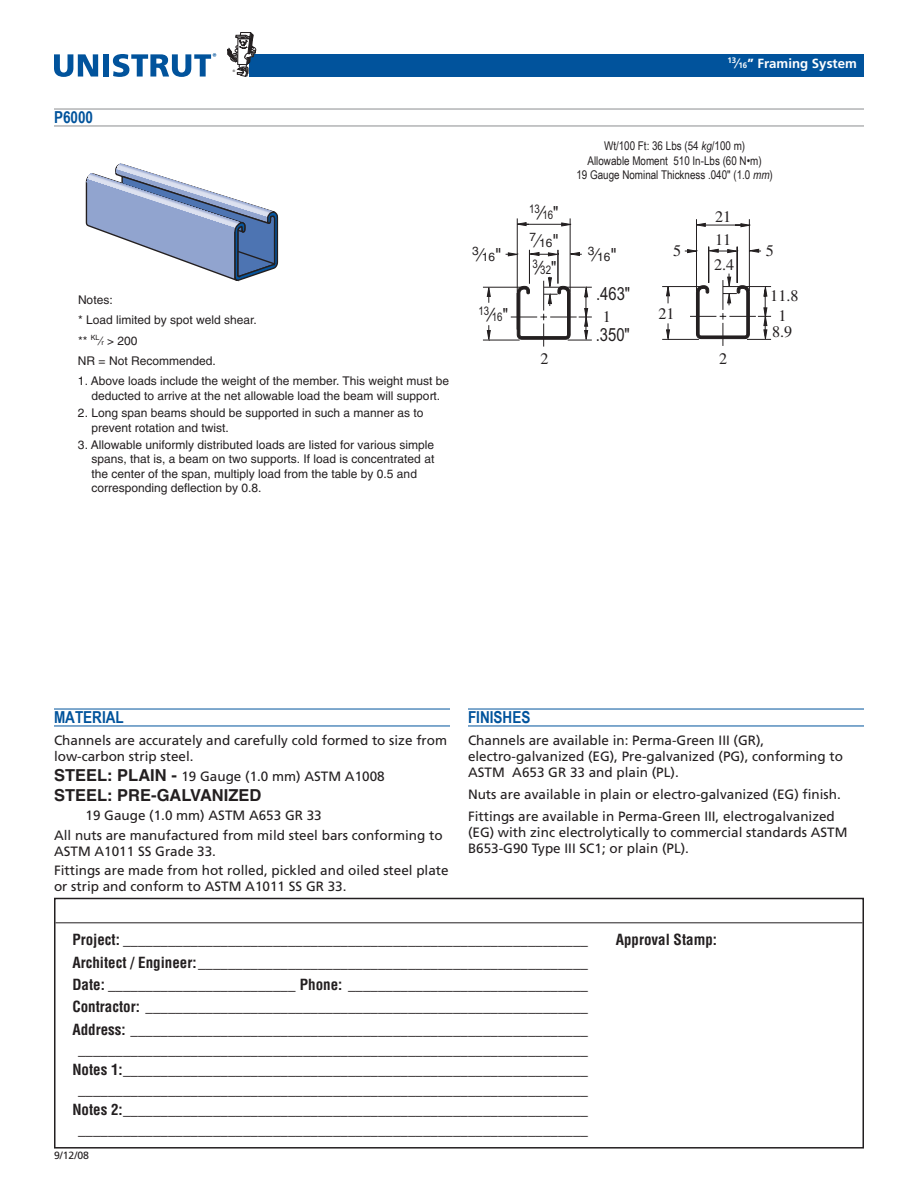
<style>
.page{position:relative;width:918px;height:1188px;background:#fff}
.page>*{position:absolute;margin:0;border:0;box-sizing:border-box;transform-origin:0 0}
.t1{font:18.15px "Arial Narrow";color:#231f20}
.t2{font:700 16.5px "Helvetica";color:#231f20}
.t3{font:700 16.5px "Arial Narrow";color:#01539c}
.t4{font:700 16.5px "Arial Narrow";color:#01539c}
.t5{font:16.05px "Times";color:#231f20}
.t6{font:700 condensed 15px/20.2px "Helvetica";color:#231f20;text-align:justify}
.t7{font:13.5px/16.2px "Frutiger";color:#231f20}
.t8{font:700 13.2px "Frutiger";color:#fff}
.t9{font:12px/14.4px "Helvetica";color:#231f20}
.t10{font:12px/14.4px "Arial Narrow";color:#231f20;text-align:center}
.t11{font:11.85px "Arial Narrow";color:#231f20}
.t12{font:11.85px "Helvetica";color:#231f20}
.t13{font:10.5px "Frutiger";color:#231f20}
.t14{font:3.15px "Helvetica";color:#231f20}
.s1{font-size:7.2px}
.s2{font-size:7.95px}
.s3{font-size:18.15px}
.s4{font-style:italic}
.s5{font-family:"Helvetica";font-weight:700;font-size:16.5px}
</style>
<div class="page">
<hr style="left:56px;top:923px;width:806px;height:1px;background:#231f20">
<div style="left:54px;top:898px;width:810px;height:251px;border:2px solid #231f20"></div>
<svg style="left:54px;top:54px;width:44px;height:23px"></svg>
<div style="left:103px;top:54px;width:6px;height:23px;background:#01539c"></div>
<svg style="left:113px;top:53px;width:103px;height:24px"></svg>
<div style="left:249px;top:54px;width:615px;height:22px;background:#01539c"></div>
<svg style="left:227px;top:32px;width:31px;height:45px"></svg>
<hr style="left:54px;top:709px;width:396px;height:1px;background:#01539c">
<hr style="left:54px;top:726px;width:396px;height:1px;background:#01539c">
<hr style="left:468px;top:709px;width:396px;height:1px;background:#01539c">
<hr style="left:468px;top:726px;width:396px;height:1px;background:#01539c">
<hr style="left:54px;top:109px;width:810px;height:1px;background:#8b8d90">
<hr style="left:54px;top:126px;width:810px;height:1px;background:#8b8d90">
<svg style="left:86px;top:164px;width:193px;height:117px"></svg>
<hr style="left:737px;top:247px;width:1px;height:36px;background:#231f20">
<hr style="left:708px;top:247px;width:1px;height:36px;background:#231f20">
<hr style="left:662px;top:286px;width:39px;height:1px;background:#231f20">
<hr style="left:662px;top:339px;width:37px;height:1px;background:#231f20">
<hr style="left:696px;top:219px;width:1px;height:72px;background:#231f20">
<hr style="left:749px;top:219px;width:1px;height:72px;background:#231f20">
<hr style="left:704px;top:225px;width:42px;height:1px;background:#231f20">
<svg style="left:697px;top:222px;width:9px;height:5px"></svg>
<svg style="left:735px;top:223px;width:16px;height:5px"></svg>
<svg style="left:665px;top:286px;width:6px;height:17px"></svg>
<svg style="left:666px;top:323px;width:5px;height:17px"></svg>
<svg style="left:685px;top:248px;width:76px;height:6px"></svg>
<svg style="left:690px;top:274px;width:81px;height:72px"></svg>
<hr style="left:557px;top:250px;width:1px;height:34px;background:#231f20">
<hr style="left:529px;top:250px;width:1px;height:34px;background:#231f20">
<hr style="left:483px;top:287px;width:39px;height:1px;background:#231f20">
<hr style="left:483px;top:340px;width:37px;height:1px;background:#231f20">
<hr style="left:517px;top:218px;width:1px;height:74px;background:#231f20">
<hr style="left:570px;top:218px;width:1px;height:74px;background:#231f20">
<hr style="left:520px;top:224px;width:43px;height:1px;background:#231f20">
<svg style="left:516px;top:222px;width:13px;height:5px"></svg>
<svg style="left:561px;top:222px;width:11px;height:5px"></svg>
<svg style="left:486px;top:286px;width:5px;height:17px"></svg>
<svg style="left:486px;top:325px;width:5px;height:16px"></svg>
<svg style="left:506px;top:251px;width:76px;height:6px"></svg>
<svg style="left:511px;top:277px;width:81px;height:70px"></svg>
<p class="t4" style="left:54px;top:108px;width:41px">P6000</p>
<p class="t14" style="left:233px;top:69px;width:4px">®</p>
<p class="t9" style="left:78px;top:289px;width:180px;line-height:20.4px">Notes:<br>* Load limited by spot weld shear. ** <sup>KL</sup>⁄<span class="s1">r</span> &gt; 200<br>NR = Not Recommended.</p>
<p class="t9" style="left:78px;top:374px;width:373px;text-align:center">1. Above loads include the weight of the member. This weight must be deducted to arrive at the net allowable load the beam will support.</p>
<p class="t9" style="left:91px;top:406px;width:334px;text-indent:-14px">2. Long span beams should be supported in such a manner as to prevent rotation and twist.</p>
<p class="t9" style="left:91px;top:438px;width:344px;text-indent:-14px">3. Allowable uniformly distributed loads are listed for various simple spans, that is, a beam on two supports. If load is concentrated at the center of the span, multiply load from the table by 0.5 and corresponding deflection by 0.8.</p>
<p class="t8" style="left:727px;top:56px;width:131px"><sup>13</sup>⁄<span class="s2">16</span>” Framing System</p>
<p class="t12" style="left:472px;top:250px;width:31px">3<span class="s3">⁄</span>16<span class="s3">"</span></p>
<p class="t11" style="left:479px;top:307px;width:31px">13<span class="s3">⁄</span>16<span class="s3">"</span></p>
<p class="t11" style="left:529px;top:205px;width:31px">13<span class="s3">⁄</span>16<span class="s3">"</span></p>
<p class="t12" style="left:530px;top:236px;width:31px">7<span class="s3">⁄</span>16<span class="s3">"</span></p>
<p class="t11" style="left:532px;top:264px;width:25px">3<span class="s3">⁄</span>32<span class="s3">"</span></p>
<p class="t10" style="left:576px;top:139px;width:198px">Wt/100 Ft: 36 Lbs (54 <span class="s4">kg</span>/100 m)<br>Allowable Moment 510 In-Lbs (60 N•m)<br>19 Gauge Nominal Thickness .040" (1.0 <span class="s4">mm</span>)</p>
<p class="t5" style="left:715px;top:208px;width:18px">21</p>
<p class="t12" style="left:588px;top:250px;width:31px">3<span class="s3">⁄</span>16<span class="s3">"</span></p>
<p class="t5" style="left:715px;top:230px;width:18px">11</p>
<p class="t5" style="left:673px;top:241px;width:10px">5</p>
<p class="t5" style="left:766px;top:241px;width:10px">5</p>
<p class="t5" style="left:714px;top:256px;width:22px">2.4</p>
<p class="t1" style="left:596px;top:284px;width:36px">.463"</p>
<p class="t1" style="left:596px;top:324px;width:36px">.350"</p>
<p class="t5" style="left:603px;top:307px;width:10px">1</p>
<p class="t5" style="left:659px;top:304px;width:18px">21</p>
<p class="t5" style="left:770px;top:287px;width:30px">11.8</p>
<p class="t5" style="left:772px;top:323px;width:22px">8.9</p>
<p class="t5" style="left:778px;top:307px;width:10px">1</p>
<p class="t5" style="left:540px;top:349px;width:10px">2</p>
<p class="t5" style="left:719px;top:350px;width:10px">2</p>
<p class="t3" style="left:54px;top:708px;width:71px">MATERIAL</p>
<p class="t7" style="left:54px;top:732px;width:395px">Channels are accurately and carefully cold formed to size from low-carbon strip steel.</p>
<p class="t7" style="left:54px;top:768px;width:332px"><span class="s5">STEEL: PLAIN -</span> 19 Gauge (1.0 mm) ASTM A1008</p>
<p class="t2" style="left:54px;top:785px;width:209px">STEEL: PRE-GALVANIZED</p>
<p class="t7" style="left:54px;top:806px;width:390px;line-height:19.5px;text-indent:31px">19 Gauge (1.0 mm) ASTM A653 GR 33<br>All nuts are manufactured from mild steel bars conforming to</p>
<p class="t7" style="left:54px;top:841px;width:396px;line-height:19.5px">ASTM A1011 SS Grade 33.<br>Fittings are made from hot rolled, pickled and oiled steel plate</p>
<p class="t7" style="left:54px;top:879px;width:294px">or strip and conform to ASTM A1011 SS GR 33.</p>
<p class="t3" style="left:468px;top:708px;width:64px">FINISHES</p>
<p class="t7" style="left:468px;top:732px;width:377px">Channels are available in: Perma-Green III (GR), electro-galvanized (EG), Pre-galvanized (PG), conforming to<br>ASTM A653 GR 33 and plain (PL).</p>
<p class="t7" style="left:468px;top:783px;width:374px;line-height:21.6px">Nuts are available in plain or electro-galvanized (EG) finish.<br>Fittings are available in Perma-Green III, electrogalvanized</p>
<p class="t7" style="left:468px;top:824px;width:381px">(EG) with zinc electrolytically to commercial standards ASTM<br>B653-G90 Type III SC1; or plain (PL).</p>
<p class="t6" style="left:72px;top:929px;width:517px">Project: ______________________________________________________________</p>
<p class="t6" style="left:616px;top:929px;width:103px">Approval Stamp:</p>
<p class="t6" style="left:72px;top:951px;width:517px;line-height:22.4px">Architect / Engineer:____________________________________________________ Date: _________________________ Phone: ________________________________ Contractor: ___________________________________________________________ Address: _____________________________________________________________</p>
<p class="t6" style="left:72px;top:1039px;width:517px;text-align:center">____________________________________________________________________ Notes 1:______________________________________________________________ ____________________________________________________________________ Notes 2:______________________________________________________________ ____________________________________________________________________</p>
<p class="t13" style="left:54px;top:1149px;width:37px">9/12/08</p>
</div>
